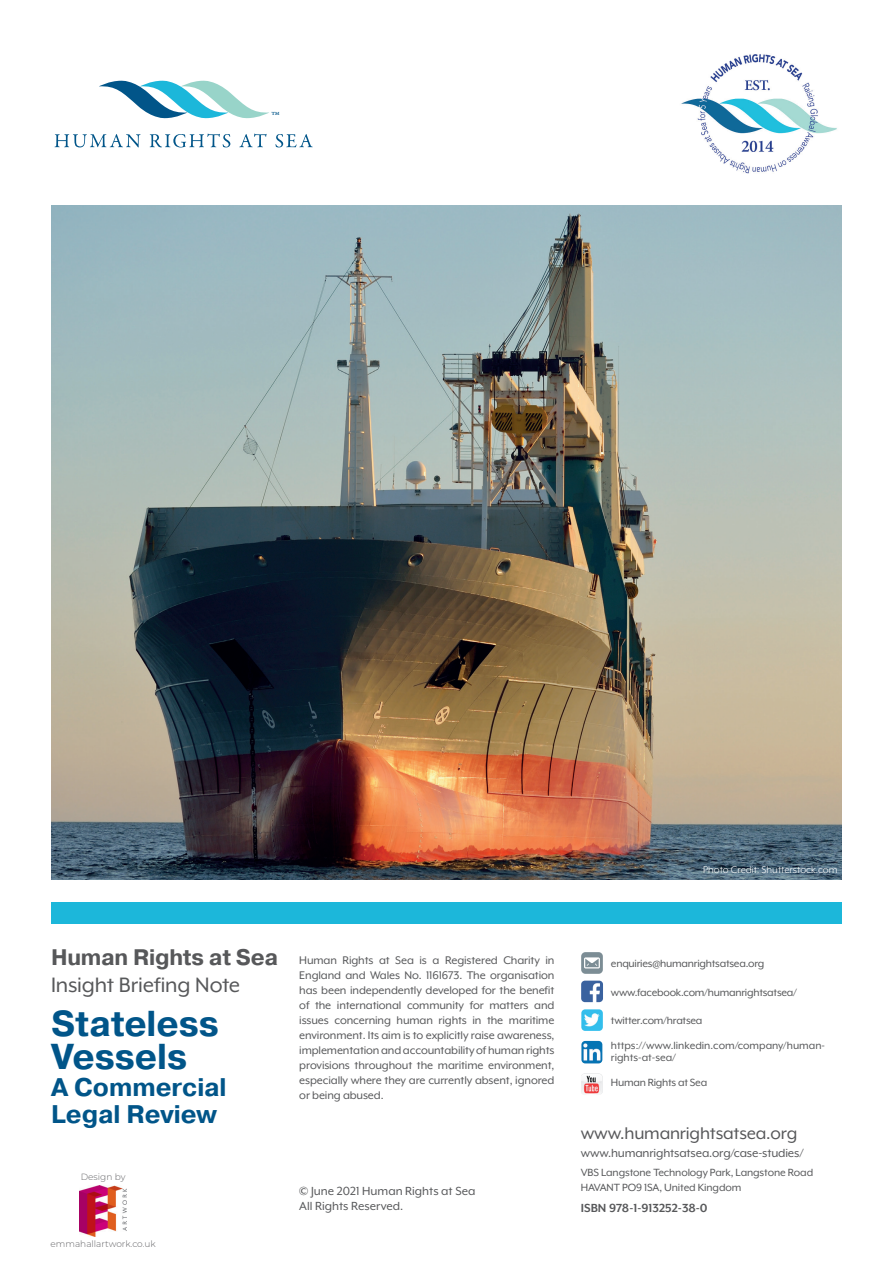
<style>
.page{position:relative;width:893px;height:1263px;background:#fff}
.page>*{position:absolute;margin:0;border:0;box-sizing:border-box;transform-origin:0 0}
.t1{font:700 36px/33px "Pragmatica";letter-spacing:-.005em;color:#015589}
.t2{font:700 25.5px/27px "Pragmatica";letter-spacing:-.005em;color:#015589}
.t3{font:24px "Mr Eaves XL Mod OT";letter-spacing:-.005em;color:#57585a}
.t4{font:700 22.5px "Pragmatica";letter-spacing:-.01em;color:#57585a}
.t5{font:20.1px "Garamond Premr Pro";color:#015589}
.t6{font:19.5px "Mr Eaves XL Mod OT";letter-spacing:-.01em;color:#57585a}
.t7{font:13.5px/15px "Mr Eaves XL Mod OT";color:#57585a}
.t8{font:700 13.5px "Mr Eaves XL Mod OT";color:#57585a}
.t9{font:12.75px/15px "Mr Eaves XL Mod OT";letter-spacing:-.01em;color:#57585a;text-align:justify}
.t10{font:12px/15px "Mr Eaves XL Mod OT";letter-spacing:-.015em;color:#57585a}
.t11{font:11.25px "Mr Eaves XL Mod OT";color:#fff}
.t12{font:300 9px "Montserrat";color:#636366}
</style>
<div class="page">
<img style="left:581px;top:981px;width:22px;height:21px">
<img style="left:581px;top:1009px;width:22px;height:22px">
<img style="left:581px;top:1041px;width:21px;height:22px">
<div style="left:581px;top:952px;width:22px;height:22px;background:#7c8d95;border-radius:4px"></div>
<svg style="left:584px;top:957px;width:16px;height:11px"></svg>
<img style="left:581px;top:1073px;width:21px;height:21px">
<div style="left:51px;top:902px;width:791px;height:22px;background:#1cb7da"></div>
<img style="left:681px;top:54px;width:156px;height:120px">
<svg style="left:99px;top:81px;width:170px;height:38px"></svg>
<svg style="left:55px;top:134px;width:86px;height:13px"></svg>
<svg style="left:150px;top:134px;width:80px;height:13px"></svg>
<svg style="left:239px;top:134px;width:28px;height:13px"></svg>
<svg style="left:275px;top:134px;width:38px;height:13px"></svg>
<img style="left:51px;top:205px;width:791px;height:674px">
<img style="left:80px;top:1186px;width:46px;height:51px">
<h3 class="t5" style="left:272px;top:106px;width:9px">™</h3>
<p class="t11" style="left:703px;top:863px;width:136px">Photo Credit: Shutterstock.com</p>
<h3 class="t4" style="left:51px;top:943px;width:228px">Human Rights at Sea</h3>
<h3 class="t3" style="left:51px;top:973px;width:191px">Insight Briefing Note</h3>
<h1 class="t1" style="left:51px;top:1008px;width:170px">Stateless<br>Vessels</h1>
<h2 class="t2" style="left:51px;top:1074px;width:177px">A Commercial<br>Legal Review</h2>
<p class="t12" style="left:81px;top:1171px;width:46px">Design by</p>
<p class="t12" style="left:51px;top:1238px;width:107px">emmahallartwork.co.uk</p>
<p class="t9" style="left:299px;top:952px;width:257px">Human Rights at Sea is a Registered Charity in England and Wales No. 1161673. The organisation has been independently developed for the benefit of the international community for matters and issues concerning human rights in the maritime environment. Its aim is to explicitly raise awareness, implementation and accountability of human rights provisions throughout the maritime environment, especially where they are currently absent, ignored or being abused.</p>
<p class="t7" style="left:299px;top:1183px;width:178px">© June 2021 Human Rights at Sea<br>All Rights Reserved.</p>
<p class="t10" style="left:611px;top:956px;width:155px">enquiries@humanrightsatsea.org</p>
<p class="t10" style="left:611px;top:985px;width:188px">www.facebook.com/humanrightsatsea/</p>
<p class="t10" style="left:611px;top:1007px;width:216px;line-height:25.5px">twitter.com/hratsea https://www.linkedin.com/company/human-</p>
<p class="t10" style="left:611px;top:1045px;width:98px;line-height:25.2px">rights-at-sea/<br>Human Rights at Sea</p>
<h3 class="t6" style="left:581px;top:1123px;width:218px">www.humanrightsatsea.org</h3>
<p class="t7" style="left:581px;top:1145px;width:224px">www.humanrightsatsea.org/case-studies/</p>
<p class="t10" style="left:581px;top:1165px;width:234px">VBS Langstone Technology Park, Langstone Road<br>HAVANT PO9 1SA, United Kingdom</p>
<p class="t8" style="left:581px;top:1201px;width:128px">ISBN 978-1-913252-38-0</p>
</div>
